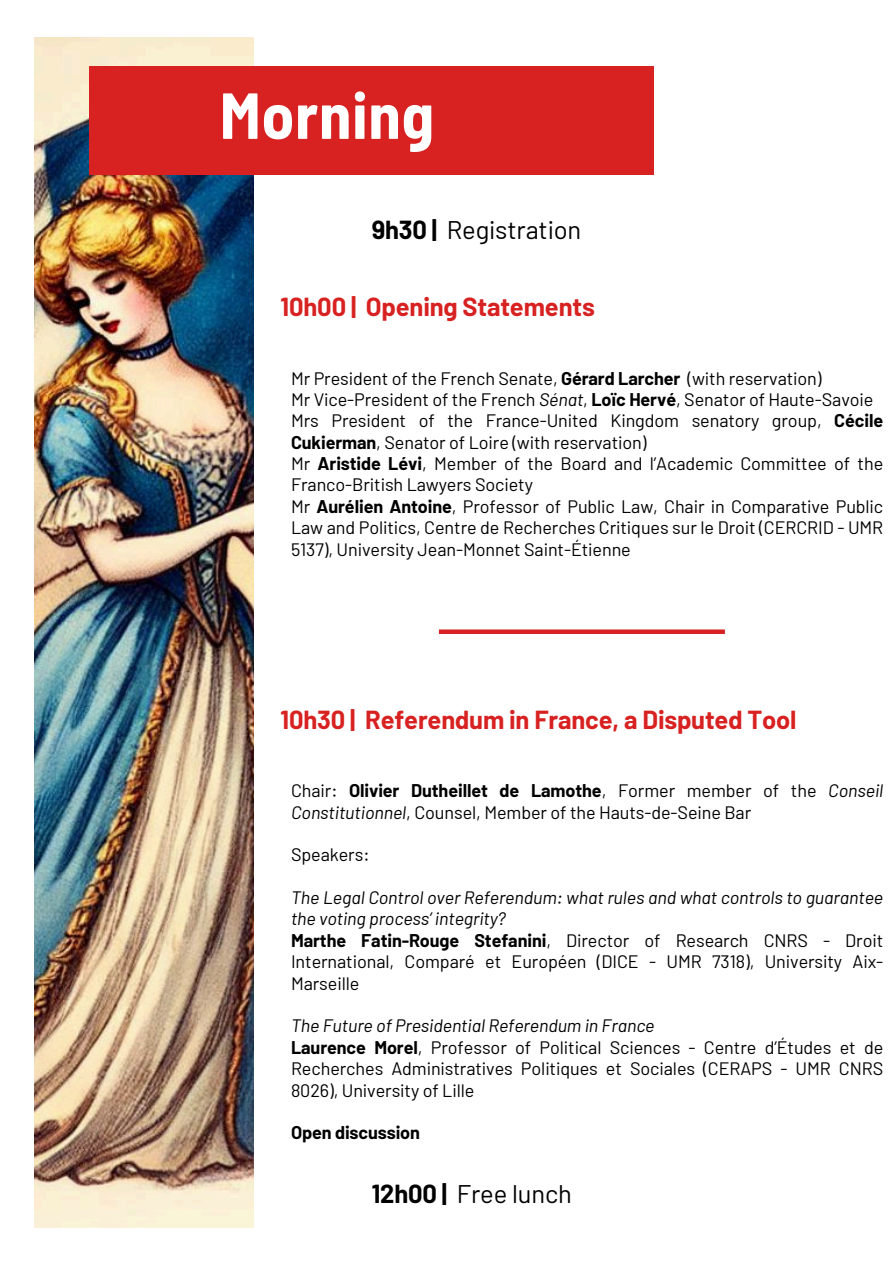
<style>
.page{position:relative;width:894px;height:1264px;background:#fff}
.page>*{position:absolute;margin:0;border:0;box-sizing:border-box;transform-origin:0 0}
.t1{font:700 semi-condensed 64.95px "Barlow";letter-spacing:.015em;color:#fff}
.t2{font:700 25.5px "Barlow";letter-spacing:-.005em;color:#d82121}
.t3{font:25.5px "Barlow";letter-spacing:-.005em;color:#000}
.t4{font:18px/21.3px "Barlow";letter-spacing:-.005em;color:#000}
.t5{font:italic 18px/21.3px "Barlow";letter-spacing:-.005em;color:#000}
.t6{font:700 18px "Barlow";letter-spacing:-.005em;color:#000}
.s1{font-weight:700}
.s2{font-style:italic}
</style>
<div class="page">
<img style="left:35px;top:38px;width:218px;height:1189px">
<div style="left:89px;top:66px;width:564px;height:109px;background:#d82121"></div>
<div style="left:439px;top:629px;width:285px;height:5px;background:#d82121"></div>
<h1 class="t1" style="left:220px;top:74px;width:216px">Morning</h1>
<h3 class="t3" style="left:371px;top:214px;width:211px"><span class="s1">9h30 |</span> Registration</h3>
<h2 class="t2" style="left:280px;top:290px;width:316px">10h00 | Opening Statements</h2>
<p class="t4" style="left:291px;top:366px;width:532px">Mr President of the French Senate, <span class="s1">Gérard Larcher</span> (with reservation)</p>
<p class="t4" style="left:291px;top:388px;width:583px">Mr Vice-President of the French <span class="s2">Sénat</span>, <span class="s1">Loïc Hervé</span>, Senator of Haute-Savoie</p>
<p class="t4" style="left:291px;top:409px;width:593px">Mrs President of the France-United Kingdom senatory group, <span class="s1">Cécile<br>Cukierman</span>, Senator of Loire (with reservation)</p>
<p class="t4" style="left:291px;top:452px;width:593px">Mr <span class="s1">Aristide Lévi</span>, Member of the Board and l’Academic Committee of the<br>Franco-British Lawyers Society</p>
<p class="t4" style="left:291px;top:495px;width:593px;text-align:justify">Mr <span class="s1">Aurélien Antoine</span>, Professor of Public Law, Chair in Comparative Public Law and Politics, Centre de Recherches Critiques sur le Droit (CERCRID - UMR 5137), University Jean-Monnet Saint-Étienne</p>
<p class="t2" style="left:280px;top:703px;width:517px">10h30 | Referendum in France, a Disputed Tool</p>
<h2 class="t4" style="left:291px;top:779px;width:593px">Chair: <span class="s1">Olivier Dutheillet de Lamothe</span>, Former member of the <span class="s2">Conseil<br>Constitutionnel</span>, Counsel, Member of the Hauts-de-Seine Bar</h2>
<p class="t4" style="left:291px;top:843px;width:80px">Speakers:</p>
<p class="t5" style="left:291px;top:886px;width:593px">The Legal Control over Referendum: what rules and what controls to guarantee the voting process’ integrity?</p>
<p class="t4" style="left:291px;top:929px;width:593px;text-align:justify"><span class="s1">Marthe Fatin-Rouge Stefanini</span>, Director of Research CNRS - Droit International, Comparé et Européen (DICE - UMR 7318), University Aix-Marseille</p>
<p class="t5" style="left:291px;top:1014px;width:365px">The Future of Presidential Referendum in France</p>
<p class="t4" style="left:291px;top:1035px;width:593px;text-align:justify"><span class="s1">Laurence Morel</span>, Professor of Political Sciences - Centre d’Études et de Recherches Administratives Politiques et Sociales (CERAPS - UMR CNRS 8026), University of Lille</p>
<p class="t6" style="left:291px;top:1121px;width:130px">Open discussion</p>
<h4 class="t3" style="left:371px;top:1177px;width:202px"><span class="s1">12h00 |</span> Free lunch</h4>
</div>
